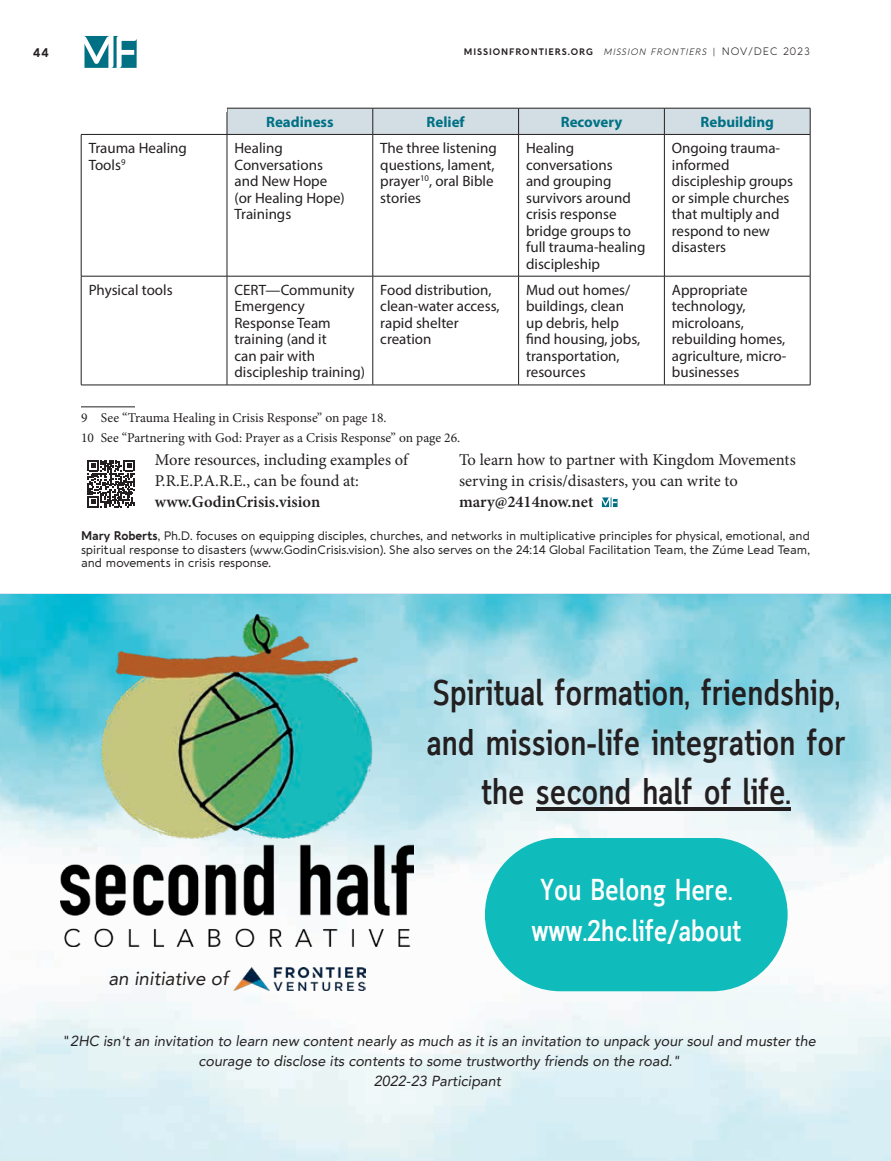
<style>
.page{position:relative;width:891px;height:1161px;background:#fff}
.page>*{position:absolute;margin:0;border:0;box-sizing:border-box;transform-origin:0 0}
.t1{font:600 36.3px/49.7px "Cloud Cond";color:#231f20;text-align:center}
.t2{font:600 30px/41.4px "Cloud Cond";color:#fff}
.t3{font:italic 18.9px "Avenir LT Pro";color:#231f20}
.t4{font:16.5px/21px "Minion Pro";letter-spacing:-.005em;color:#231f20}
.t5{font:600 16.5px "Minion Pro";color:#231f20}
.t6{font:15px/16.5px "Myriad Pro";color:#231f20}
.t7{font:700 15px "Myriad Pro";color:#007184}
.t8{font:italic 14.55px/20.1px "Avenir LT Pro";color:#231f20;text-align:center}
.t9{font:13.5px/20.4px "Minion Pro";color:#231f20}
.t10{font:12px/13.5px "Aquawax Pro";color:#231f20;text-align:justify}
.t11{font:700 12px "Aquawax Pro";color:#231f20}
.t12{font:700 9px "Aquawax Pro";letter-spacing:.1em;color:#231f20}
.s1{font-weight:300;font-style:italic}
.s2{font-weight:300}
.s3{font-weight:300;font-size:10.5px}
.s4{font-weight:700}
.s5{font-style:normal}
</style>
<div class="page">
<svg style="left:84px;top:36px;width:53px;height:32px"></svg>
<svg style="left:88px;top:460px;width:47px;height:47px"></svg>
<hr style="left:0;top:594px;width:891px;height:1px;background:#253f8e">
<svg style="left:601px;top:497px;width:17px;height:10px"></svg>
<img style="left:0;top:595px;width:891px;height:566px">
<img style="left:233px;top:967px;width:133px;height:24px">
<div style="left:485px;top:838px;width:303px;height:153px;background:#0fbbbb;border-radius:76px"></div>
<hr style="left:536px;top:807px;width:255px;height:3px;background:#231f20">
<img style="left:61px;top:615px;width:352px;height:332px">
<svg style="left:227px;top:108px;width:584px;height:26px"></svg>
<hr style="left:81px;top:134px;width:146px;height:1px;background:#231f20">
<hr style="left:227px;top:134px;width:146px;height:1px;background:#231f20">
<hr style="left:373px;top:134px;width:146px;height:1px;background:#231f20">
<hr style="left:519px;top:134px;width:145px;height:1px;background:#231f20">
<hr style="left:664px;top:134px;width:146px;height:1px;background:#231f20">
<hr style="left:81px;top:135px;width:1px;height:141px;background:#231f20">
<hr style="left:227px;top:135px;width:1px;height:141px;background:#231f20">
<hr style="left:373px;top:135px;width:1px;height:141px;background:#231f20">
<hr style="left:518px;top:135px;width:1px;height:141px;background:#231f20">
<hr style="left:664px;top:135px;width:1px;height:141px;background:#231f20">
<hr style="left:810px;top:135px;width:1px;height:141px;background:#231f20">
<hr style="left:81px;top:276px;width:146px;height:1px;background:#231f20">
<hr style="left:81px;top:276px;width:1px;height:109px;background:#231f20">
<hr style="left:227px;top:276px;width:146px;height:1px;background:#231f20">
<hr style="left:227px;top:276px;width:1px;height:109px;background:#231f20">
<hr style="left:373px;top:276px;width:146px;height:1px;background:#231f20">
<hr style="left:373px;top:276px;width:1px;height:109px;background:#231f20">
<hr style="left:519px;top:276px;width:145px;height:1px;background:#231f20">
<hr style="left:518px;top:276px;width:1px;height:109px;background:#231f20">
<hr style="left:664px;top:276px;width:146px;height:1px;background:#231f20">
<hr style="left:664px;top:276px;width:1px;height:109px;background:#231f20">
<hr style="left:810px;top:276px;width:1px;height:109px;background:#231f20">
<hr style="left:81px;top:385px;width:146px;height:1px;background:#231f20">
<hr style="left:227px;top:385px;width:146px;height:1px;background:#231f20">
<hr style="left:373px;top:385px;width:146px;height:1px;background:#231f20">
<hr style="left:519px;top:385px;width:145px;height:1px;background:#231f20">
<hr style="left:664px;top:385px;width:146px;height:1px;background:#231f20">
<hr style="left:81px;top:406px;width:54px;height:1px;background:#231f20">
<p class="t11" style="left:33px;top:44px;width:17px">44</p>
<p class="t12" style="left:464px;top:45px;width:348px">MISSIONFRONTIERS.ORG <span class="s1">MISSION FRONTIERS</span> <span class="s2">|</span> <span class="s3">NOV/DEC 2023</span></p>
<p class="t7" style="left:266px;top:112px;width:69px">Readiness</p>
<p class="t7" style="left:427px;top:112px;width:40px">Relief</p>
<p class="t7" style="left:561px;top:112px;width:63px">Recovery</p>
<p class="t7" style="left:701px;top:112px;width:75px">Rebuilding</p>
<p class="t6" style="left:89px;top:140px;width:100px">Trauma Healing<br>Tools<sup>9</sup></p>
<p class="t6" style="left:234px;top:140px;width:112px">Healing<br>Conversations and New Hope (or Healing Hope)<br>Trainings</p>
<p class="t6" style="left:380px;top:140px;width:118px">The three listening questions, lament, prayer<sup>10</sup>, oral Bible stories</p>
<p class="t6" style="left:526px;top:140px;width:121px">Healing conversations<br>and grouping survivors around crisis response bridge groups to full trauma-healing discipleship</p>
<p class="t6" style="left:672px;top:140px;width:123px">Ongoing trauma&shy;informed discipleship groups or simple churches that multiply and respond to new disasters</p>
<p class="t6" style="left:89px;top:281px;width:85px">Physical tools</p>
<p class="t6" style="left:234px;top:281px;width:132px">CERT—Community<br>Emergency<br>Response Team training (and it<br>can pair with discipleship training)</p>
<p class="t6" style="left:380px;top:281px;width:121px">Food distribution, clean-water access, rapid shelter creation</p>
<p class="t6" style="left:526px;top:281px;width:116px">Mud out homes/ buildings, clean up debris, help find housing, jobs, transportation, resources</p>
<p class="t6" style="left:672px;top:281px;width:116px">Appropriate technology, microloans, rebuilding homes, agriculture, micro&shy;businesses</p>
<p class="t9" style="left:81px;top:407px;width:381px">9 See “Trauma Healing in Crisis Response” on page 18.<br>10 See “Partnering with God: Prayer as a Crisis Response” on page 26.</p>
<p class="t4" style="left:155px;top:449px;width:254px">More resources, including examples of<br>P.R.E.P.A.R.E., can be found at:</p>
<p class="t5" style="left:155px;top:490px;width:167px">www.GodinCrisis.vision</p>
<p class="t4" style="left:459px;top:449px;width:338px">To learn how to partner with Kingdom Movements serving in crisis/disasters, you can write to</p>
<p class="t5" style="left:459px;top:490px;width:136px">mary@2414now.net</p>
<p class="t10" style="left:81px;top:529px;width:730px"><span class="s4">Mary Roberts</span>, Ph.D. focuses on equipping disciples, churches, and networks in multiplicative principles for physical, emotional, and spiritual response to disasters (www.GodinCrisis.vision). She also serves on the 24:14 Global Facilitation Team, the Zúme Lead Team, and movements in crisis response.</p>
<h1 class="t1" style="left:427px;top:672px;width:421px">Spiritual formation, friendship, and mission-life integration for the second half of life.</h1>
<p class="t3" style="left:108px;top:967px;width:121px">an initiative of</p>
<h2 class="t2" style="left:531px;top:872px;width:211px">You Belong Here. www.2hc.life/about</h2>
<p class="t8" style="left:63px;top:1031px;width:755px"><span class="s5">"</span>2HC isn't an invitation to learn new content nearly as much as it is an invitation to unpack your soul and muster the courage to disclose its contents to some trustworthy friends on the road."<br>2022-23 Participant</p>
</div>
